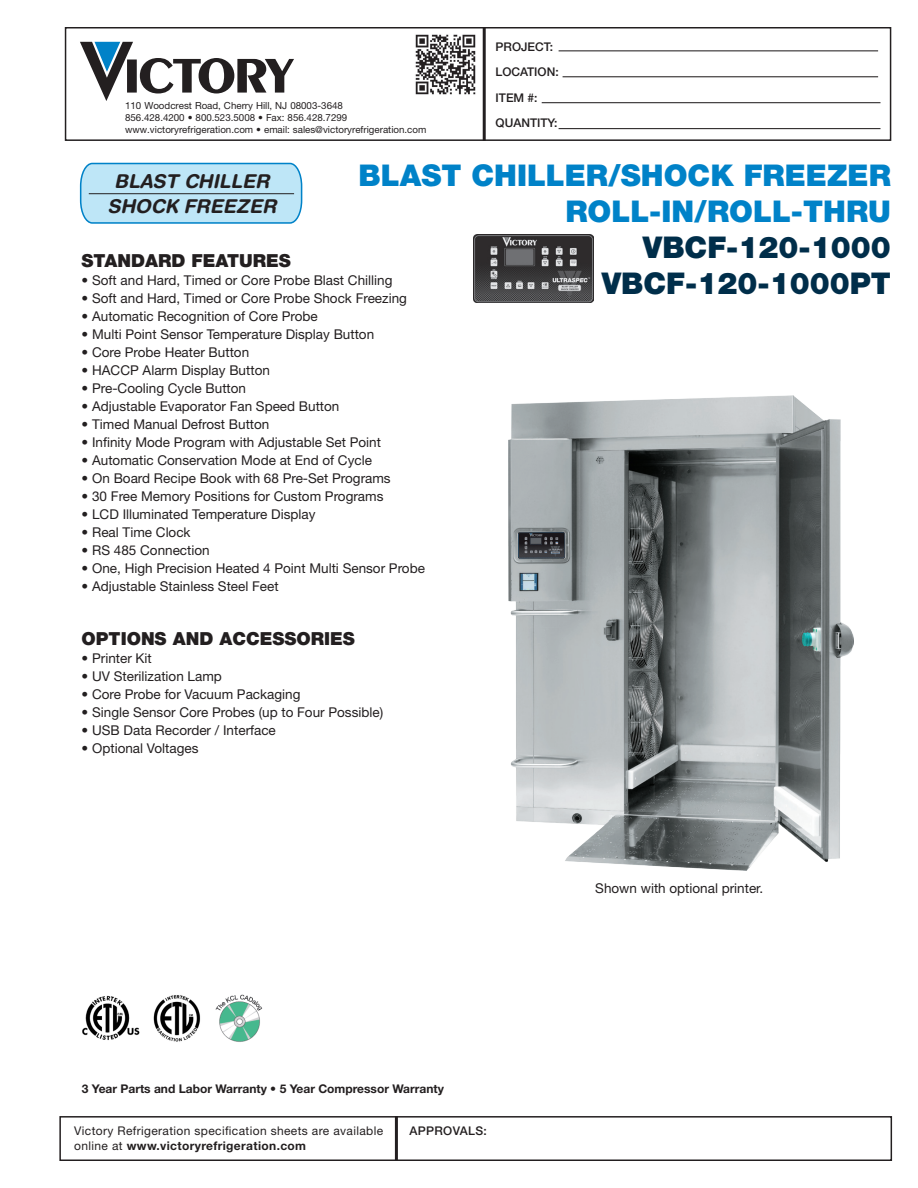
<style>
.page{position:relative;width:918px;height:1188px;background:#fff}
.page>*{position:absolute;margin:0;border:0;box-sizing:border-box;transform-origin:0 0}
.t1{font:900 30px "Helvetica Neue LT Std";color:#0082c8}
.t2{font:900 30px "Helvetica Neue LT Std";color:#002e4a}
.t3{font:italic 700 19.05px/25.5px "Helvetica Rounded LT Std";color:#231f20;text-align:center}
.t4{font:900 18px "Helvetica Neue LT Std";color:#231f20}
.t5{font:13.5px "Helvetica Neue LT Std";color:#231f20}
.t6{font:12px "Helvetica Neue LT Std";letter-spacing:.03em;color:#231f20}
.t7{font:700 12px "Helvetica Neue LT Std";color:#231f20}
.t8{font:700 12px "Helvetica Neue LT Std";letter-spacing:.03em;color:#231f20}
.t9{font:500 12px "Helvetica Neue LT Std";color:#231f20}
.t10{font:500 12px "Helvetica Neue LT Std";letter-spacing:.03em;color:#231f20}
.t11{font:9.75px "Helvetica Neue LT Std";color:#231f20}
.s1{font-weight:400}
</style>
<div class="page">
<div style="left:65px;top:27px;width:826px;height:114px;border:2px solid #231f20"></div>
<svg style="left:80px;top:42px;width:214px;height:59px"></svg>
<hr style="left:483px;top:27px;width:3px;height:114px;background:#231f20">
<img style="left:415px;top:34px;width:61px;height:61px">
<hr style="left:559px;top:50px;width:319px;height:1px;background:#231f20">
<hr style="left:563px;top:76px;width:315px;height:1px;background:#231f20">
<hr style="left:542px;top:102px;width:339px;height:1px;background:#231f20">
<hr style="left:559px;top:128px;width:322px;height:1px;background:#231f20">
<div style="left:59px;top:1116px;width:833px;height:45px;border:2px solid #231f20"></div>
<hr style="left:395px;top:1116px;width:3px;height:45px;background:#231f20">
<img style="left:215px;top:994px;width:48px;height:48px">
<svg style="left:79px;top:162px;width:224px;height:62px;background:#b4e0f3"></svg>
<hr style="left:89px;top:193px;width:205px;height:1px;background:#231f20">
<img style="left:509px;top:395px;width:344px;height:475px">
<img style="left:82px;top:995px;width:57px;height:45px">
<img style="left:153px;top:995px;width:48px;height:47px">
<img style="left:474px;top:234px;width:119px;height:69px">
<p class="t11" style="left:125px;top:100px;width:219px">110 Woodcrest Road, Cherry Hill, NJ 08003-3648</p>
<p class="t11" style="left:125px;top:112px;width:224px">856.428.4200 • 800.523.5008 • Fax: 856.428.7299</p>
<p class="t11" style="left:125px;top:124px;width:303px">www.victoryrefrigeration.com • email: sales@victoryrefrigeration.com</p>
<p class="t9" style="left:496px;top:39px;width:59px">PROJECT:</p>
<p class="t9" style="left:496px;top:65px;width:65px">LOCATION:</p>
<p class="t9" style="left:496px;top:90px;width:44px">ITEM #:</p>
<p class="t9" style="left:496px;top:116px;width:64px">QUANTITY:</p>
<p class="t1" style="left:359px;top:157px;width:534px">BLAST CHILLER/SHOCK FREEZER</p>
<p class="t1" style="left:565px;top:193px;width:327px">ROLL-IN/ROLL-THRU</p>
<p class="t2" style="left:643px;top:229px;width:250px">VBCF-120-1000</p>
<p class="t2" style="left:602px;top:265px;width:291px">VBCF-120-1000PT</p>
<h2 class="t3" style="left:107px;top:169px;width:170px">BLAST CHILLER<br>SHOCK FREEZER</h2>
<p class="t4" style="left:82px;top:249px;width:211px">STANDARD FEATURES</p>
<p class="t5" style="left:82px;top:272px;width:312px">• Soft and Hard, Timed or Core Probe Blast Chilling</p>
<p class="t5" style="left:82px;top:290px;width:327px">• Soft and Hard, Timed or Core Probe Shock Freezing</p>
<p class="t5" style="left:82px;top:308px;width:238px">• Automatic Recognition of Core Probe</p>
<p class="t5" style="left:82px;top:326px;width:294px">• Multi Point Sensor Temperature Display Button</p>
<p class="t5" style="left:82px;top:344px;width:169px">• Core Probe Heater Button</p>
<p class="t5" style="left:82px;top:362px;width:190px">• HACCP Alarm Display Button</p>
<p class="t5" style="left:82px;top:380px;width:166px">• Pre-Cooling Cycle Button</p>
<p class="t5" style="left:82px;top:398px;width:259px">• Adjustable Evaporator Fan Speed Button</p>
<p class="t5" style="left:82px;top:416px;width:189px">• Timed Manual Defrost Button</p>
<p class="t5" style="left:82px;top:434px;width:301px">• Infinity Mode Program with Adjustable Set Point</p>
<p class="t5" style="left:82px;top:452px;width:292px">• Automatic Conservation Mode at End of Cycle</p>
<p class="t5" style="left:82px;top:470px;width:311px">• On Board Recipe Book with 68 Pre-Set Programs</p>
<p class="t5" style="left:82px;top:488px;width:303px">• 30 Free Memory Positions for Custom Programs</p>
<p class="t5" style="left:82px;top:506px;width:235px">• LCD Illuminated Temperature Display</p>
<p class="t5" style="left:82px;top:524px;width:111px">• Real Time Clock</p>
<p class="t5" style="left:82px;top:542px;width:130px">• RS 485 Connection</p>
<p class="t5" style="left:82px;top:560px;width:345px">• One, High Precision Heated 4 Point Multi Sensor Probe</p>
<p class="t5" style="left:82px;top:578px;width:199px">• Adjustable Stainless Steel Feet</p>
<p class="t4" style="left:82px;top:627px;width:275px">OPTIONS AND ACCESSORIES</p>
<p class="t5" style="left:82px;top:650px;width:72px">• Printer Kit</p>
<p class="t5" style="left:82px;top:668px;width:142px">• UV Sterilization Lamp</p>
<p class="t5" style="left:82px;top:686px;width:220px">• Core Probe for Vacuum Packaging</p>
<p class="t5" style="left:82px;top:704px;width:303px">• Single Sensor Core Probes (up to Four Possible)</p>
<p class="t5" style="left:82px;top:722px;width:196px">• USB Data Recorder / Interface</p>
<p class="t5" style="left:82px;top:740px;width:118px">• Optional Voltages</p>
<p class="t7" style="left:82px;top:1081px;width:364px">3 Year Parts and Labor Warranty • 5 Year Compressor Warranty</p>
<p class="t6" style="left:74px;top:1124px;width:310px">Victory Refrigeration specification sheets are available</p>
<p class="t10" style="left:409px;top:1124px;width:79px">APPROVALS:</p>
<p class="t8" style="left:74px;top:1138px;width:233px"><span class="s1">online at</span> www.victoryrefrigeration.com</p>
<p class="t5" style="left:595px;top:880px;width:170px">Shown with optional printer.</p>
</div>
